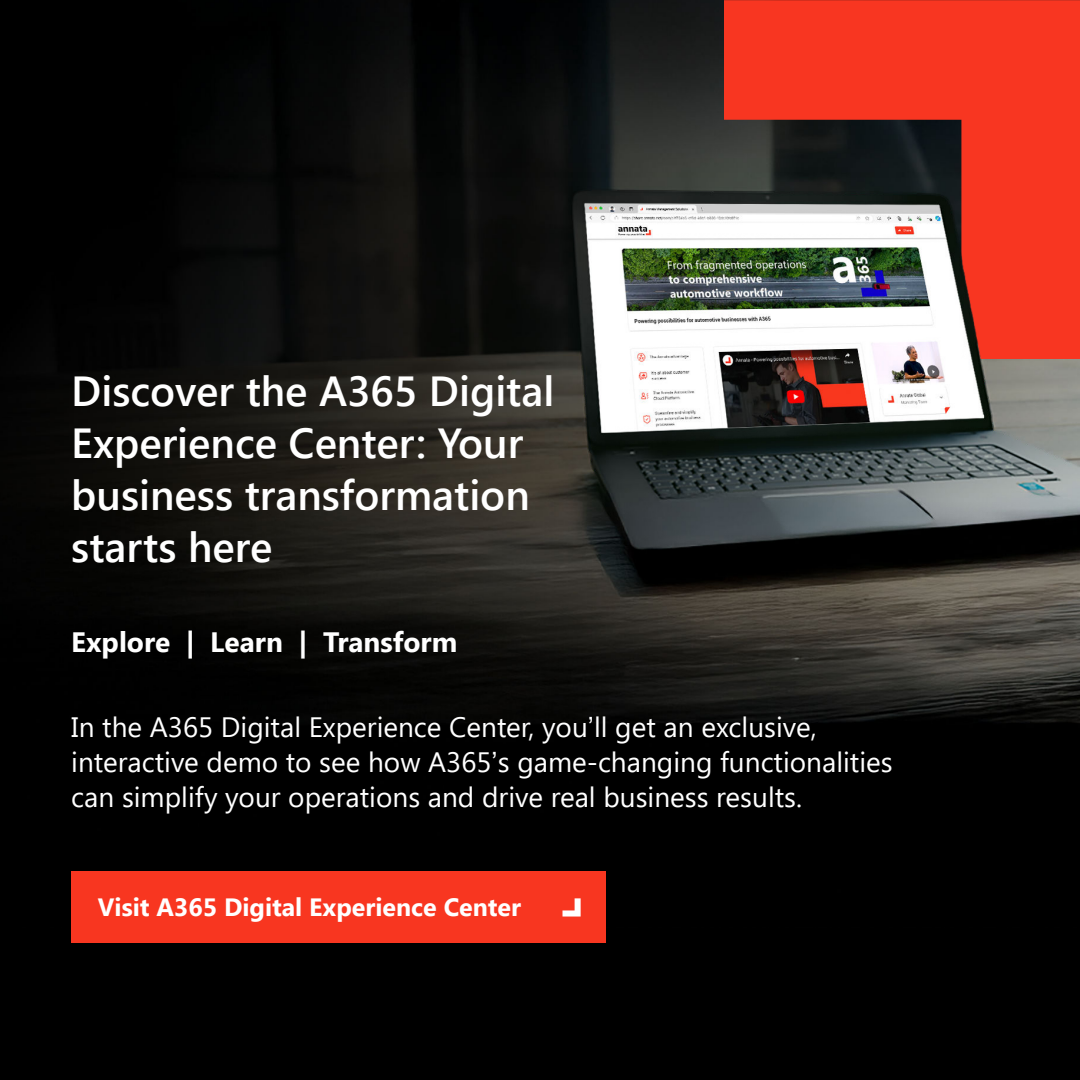
<style>
.page{position:relative;width:1080px;height:1080px;background:#000}
.page>*{position:absolute;margin:0;border:0;box-sizing:border-box;transform-origin:0 0}
.t1{font:600 42px/52px "Segoe UI";color:#fff}
.t2{font:28px/35px "Segoe UI";color:#fff}
.t3{font:700 28px "Segoe UI";color:#fff}
.t4{font:700 25px "Segoe UI";color:#fff}
.s1{font-family:"Arial"}
</style>
<div class="page">
<img style="left:71px;top:0;width:653px;height:872px">
<div style="left:71px;top:872px;width:535px;height:71px;background:#f83620"></div>
<svg style="left:563px;top:898px;width:18px;height:19px"></svg>
<svg style="left:724px;top:0;width:356px;height:359px;background:#d23220"></svg>
<img style="left:50px;top:160px;width:1029px;height:568px">
<h1 class="t1" style="left:71px;top:369px;width:485px">Discover the A365 Digital<br>Experience Center: Your business transformation starts here</h1>
<p class="t3" style="left:71px;top:631px;width:388px">Explore | Learn | Transform</p>
<p class="t2" style="left:71px;top:712px;width:823px">In the A365 Digital Experience Center, you<span class="s1">’</span>ll get an exclusive, interactive demo to see how A365<span class="s1">’</span>s game-changing functionalities can simplify your operations and drive real business results.</p>
<p class="t4" style="left:98px;top:897px;width:425px">Visit A365 Digital Experience Center</p>
</div>
